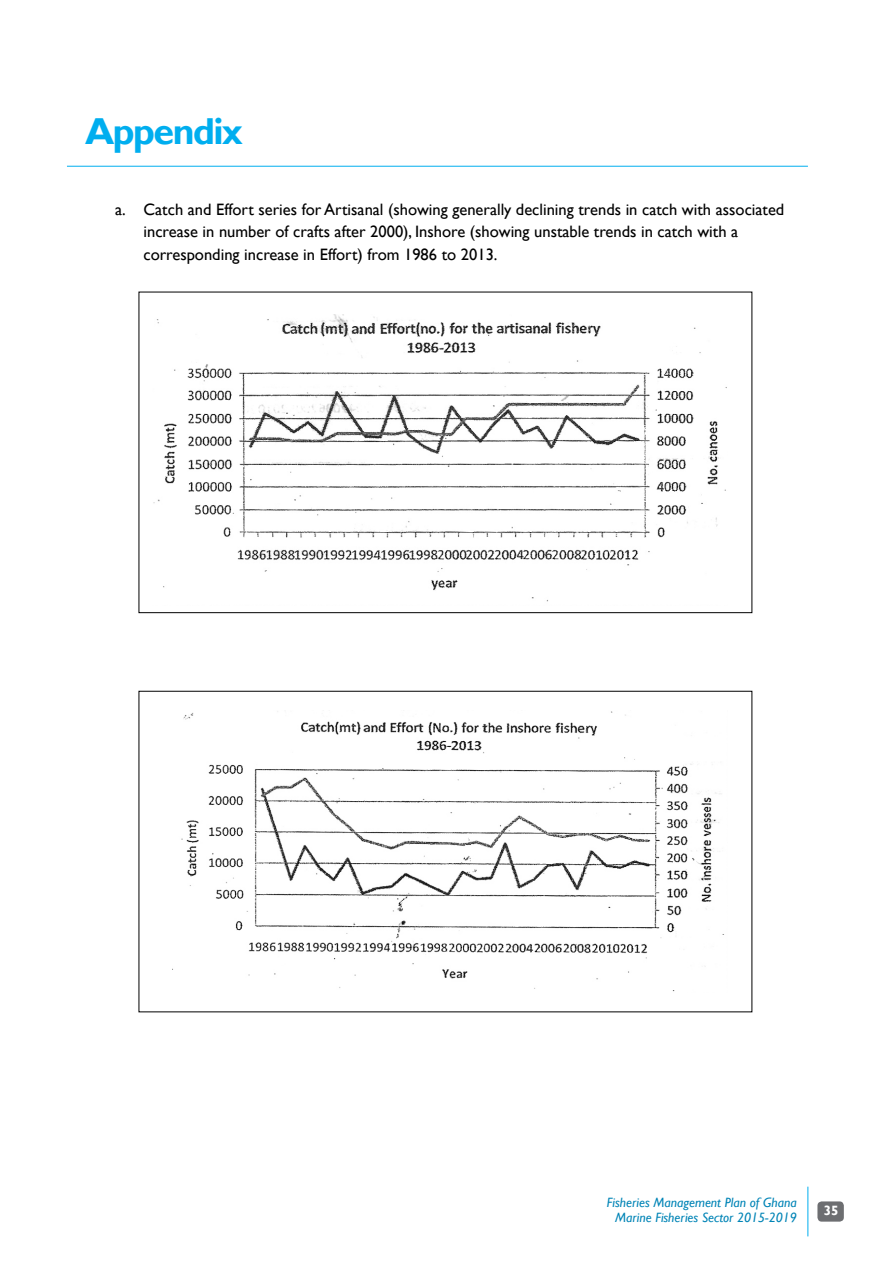
<style>
.page{position:relative;width:893px;height:1263px;background:#fff}
.page>*{position:absolute;margin:0;border:0;box-sizing:border-box;transform-origin:0 0}
.t1{font:700 37.5px "Gill Sans";letter-spacing:-.04em;color:#00aeef}
.t2{font:16.5px/22.5px "Gill Sans";color:#000}
.t3{font:italic 13.5px/14.5px "Gill Sans";color:#0084b6;text-align:center}
.t4{font:700 13.5px "Gill Sans";color:#fff}
</style>
<div class="page">
<div style="left:817px;top:1201px;width:27px;height:20px;background:#6d6e71;border-radius:4px"></div>
<hr style="left:807px;top:1187px;width:1px;height:49px;background:#00aeef">
<hr style="left:67px;top:166px;width:741px;height:1px;background:#00aeef">
<img style="left:153px;top:315px;width:574px;height:287px">
<img style="left:172px;top:711px;width:552px;height:281px">
<h1 class="t1" style="left:85px;top:108px;width:159px">Appendix</h1>
<p class="t2" style="left:144px;top:198px;width:642px;text-indent:-28px">a. Catch and Effort series for Artisanal (showing generally declining trends in catch with associated increase in number of crafts after 2000), Inshore (showing unstable trends in catch with a corresponding increase in Effort) from 1986 to 2013.</p>
<p class="t3" style="left:607px;top:1196px;width:191px">Fisheries Management Plan of Ghana<br>Marine Fisheries Sector 2015-2019</p>
<p class="t4" style="left:824px;top:1202px;width:16px">35</p>
</div>
